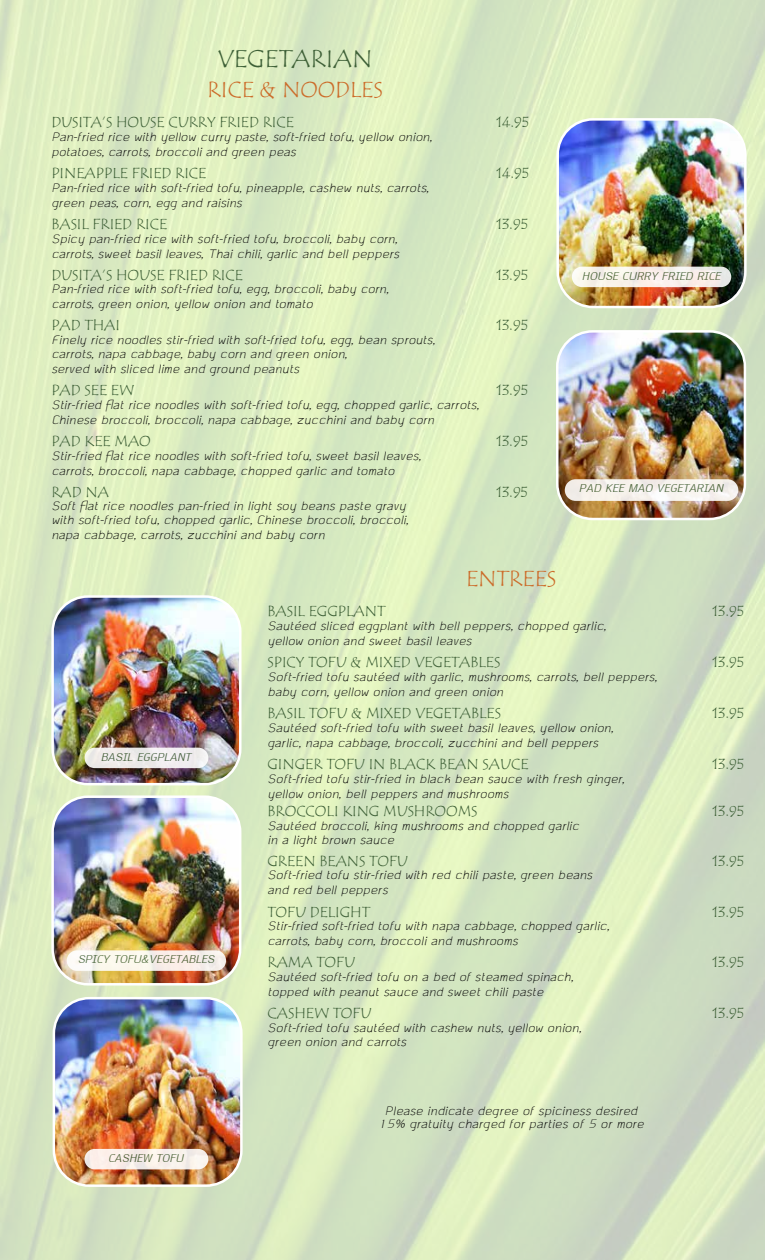
<style>
.page{position:relative;width:765px;height:1260px;background:#fff}
.page>*{position:absolute;margin:0;border:0;box-sizing:border-box;transform-origin:0 0}
.t1{font:25px "Tempus Sans ITC";color:#3d5f36}
.t2{font:22.5px "Tempus Sans ITC";color:#cc6b29}
.t3{font:italic 17.5px/15px "TH Ko Ho";color:#000}
.t4{font:italic 16.25px "TH Krub";color:#3d5f36}
.t5{font:15px "Tempus Sans ITC";color:#3d5f36}
</style>
<div class="page">
<img style="left:557px;top:331px;width:188px;height:188px">
<div style="left:556px;top:330px;width:190px;height:190px;border:2px solid #fff;border-radius:35px"></div>
<img style="left:558px;top:119px;width:187px;height:188px">
<div style="left:556px;top:118px;width:191px;height:190px;border:2px solid #fff;border-radius:35px"></div>
<img style="left:54px;top:998px;width:187px;height:188px">
<div style="left:53px;top:997px;width:190px;height:190px;border:2px solid #fff;border-radius:35px"></div>
<div style="left:84px;top:1149px;width:124px;height:20px;background:#f9efea;border-radius:10px"></div>
<div style="left:572px;top:267px;width:159px;height:20px;background:linear-gradient(to right,#fbf6ed,#f3eae8);border-radius:10px"></div>
<svg style="left:565px;top:479px;width:173px;height:22px;fill:#f6f2ec"></svg>
<img style="left:53px;top:597px;width:187px;height:187px">
<div style="left:51px;top:595px;width:191px;height:190px;border:2px solid #fff;border-radius:35px"></div>
<div style="left:85px;top:748px;width:123px;height:20px;background:#f0ecec;border-radius:10px"></div>
<img style="left:53px;top:797px;width:187px;height:187px">
<div style="left:51px;top:795px;width:190px;height:191px;border:2px solid #fff;border-radius:35px"></div>
<div style="left:67px;top:950px;width:159px;height:21px;background:linear-gradient(to right,#fdfcf4,#f6ebe6);border-radius:10px"></div>
<h1 class="t1" style="left:217px;top:43px;width:157px">VEGETARIAN</h1>
<p class="t2" style="left:207px;top:75px;width:177px">RICE &amp; NOODLES</p>
<p class="t5" style="left:51px;top:113px;width:244px">DUSITA’S HOUSE CURRY FRIED RICE</p>
<p class="t5" style="left:496px;top:113px;width:35px">14.95</p>
<p class="t3" style="left:51px;top:129px;width:382px">Pan-fried rice with yellow curry paste, soft-fried tofu, yellow onion, potatoes, carrots, broccoli and green peas</p>
<p class="t5" style="left:51px;top:163px;width:156px">PINEAPPLE FRIED RICE</p>
<p class="t5" style="left:496px;top:163px;width:35px">14.95</p>
<p class="t3" style="left:51px;top:180px;width:379px">Pan-fried rice with soft-fried tofu, pineapple, cashew nuts, carrots, green peas, corn, egg and raisins</p>
<p class="t5" style="left:51px;top:214px;width:117px">BASIL FRIED RICE</p>
<p class="t5" style="left:496px;top:214px;width:33px">13.95</p>
<p class="t3" style="left:51px;top:231px;width:349px">Spicy pan-fried rice with soft-fried tofu, broccoli, baby corn, carrots, sweet basil leaves, Thai chili, garlic and bell peppers</p>
<p class="t5" style="left:51px;top:265px;width:193px">DUSITA’S HOUSE FRIED RICE</p>
<p class="t5" style="left:496px;top:265px;width:33px">13.95</p>
<p class="t3" style="left:51px;top:282px;width:339px">Pan-fried rice with soft-fried tofu, egg, broccoli, baby corn, carrots, green onion, yellow onion and tomato</p>
<p class="t5" style="left:51px;top:316px;width:70px">PAD THAI</p>
<p class="t5" style="left:496px;top:316px;width:33px">13.95</p>
<p class="t3" style="left:51px;top:333px;width:385px;line-height:14.4px">Finely rice noodles stir-fried with soft-fried tofu, egg, bean sprouts, carrots, napa cabbage, baby corn and green onion,<br>served with sliced lime and ground peanuts</p>
<p class="t5" style="left:51px;top:381px;width:84px">PAD SEE EW</p>
<p class="t5" style="left:496px;top:381px;width:33px">13.95</p>
<p class="t3" style="left:51px;top:397px;width:429px">Stir-fried flat rice noodles with soft-fried tofu, egg, chopped garlic, carrots,<br>Chinese broccoli, broccoli, napa cabbage, zucchini and baby corn</p>
<p class="t5" style="left:51px;top:431px;width:101px">PAD KEE MAO</p>
<p class="t5" style="left:496px;top:431px;width:33px">13.95</p>
<p class="t3" style="left:51px;top:448px;width:371px">Stir-fried flat rice noodles with soft-fried tofu, sweet basil leaves, carrots, broccoli, napa cabbage, chopped garlic and tomato</p>
<p class="t5" style="left:51px;top:482px;width:59px">RAD NA</p>
<p class="t5" style="left:496px;top:482px;width:33px">13.95</p>
<p class="t3" style="left:51px;top:499px;width:359px;line-height:14.4px">Soft flat rice noodles pan-fried in light soy beans paste gravy with soft-fried tofu, chopped garlic, Chinese broccoli, broccoli, napa cabbage, carrots, zucchini and baby corn</p>
<p class="t2" style="left:466px;top:565px;width:92px">ENTREES</p>
<p class="t5" style="left:268px;top:602px;width:119px">BASIL EGGPLANT</p>
<p class="t5" style="left:713px;top:602px;width:33px">13.95</p>
<p class="t3" style="left:268px;top:619px;width:340px">Sautéed sliced eggplant with bell peppers, chopped garlic, yellow onion and sweet basil leaves</p>
<p class="t5" style="left:268px;top:653px;width:234px">SPICY TOFU &amp; MIXED VEGETABLES</p>
<p class="t5" style="left:713px;top:653px;width:33px">13.95</p>
<p class="t3" style="left:268px;top:670px;width:391px">Soft-fried tofu sautéed with garlic, mushrooms, carrots, bell peppers, baby corn, yellow onion and green onion</p>
<p class="t5" style="left:268px;top:704px;width:235px">BASIL TOFU &amp; MIXED VEGETABLES</p>
<p class="t5" style="left:713px;top:704px;width:33px">13.95</p>
<p class="t3" style="left:268px;top:720px;width:347px">Sautéed soft-fried tofu with sweet basil leaves, yellow onion, garlic, napa cabbage, broccoli, zucchini and bell peppers</p>
<p class="t5" style="left:268px;top:754px;width:263px">GINGER TOFU IN BLACK BEAN SAUCE</p>
<p class="t5" style="left:713px;top:754px;width:33px">13.95</p>
<p class="t3" style="left:268px;top:771px;width:358px">Soft-fried tofu stir-fried in black bean sauce with fresh ginger, yellow onion, bell peppers and mushrooms</p>
<p class="t5" style="left:268px;top:802px;width:212px">BROCCOLI KING MUSHROOMS</p>
<p class="t5" style="left:713px;top:802px;width:33px">13.95</p>
<p class="t3" style="left:268px;top:819px;width:313px;line-height:13.8px">Sautéed broccoli, king mushrooms and chopped garlic in a light brown sauce</p>
<p class="t5" style="left:268px;top:851px;width:142px">GREEN BEANS TOFU</p>
<p class="t5" style="left:713px;top:851px;width:33px">13.95</p>
<p class="t3" style="left:268px;top:868px;width:326px">Soft-fried tofu stir-fried with red chili paste, green beans and red bell peppers</p>
<p class="t5" style="left:268px;top:902px;width:104px">TOFU DELIGHT</p>
<p class="t5" style="left:713px;top:902px;width:33px">13.95</p>
<p class="t3" style="left:268px;top:919px;width:343px">Stir-fried soft-fried tofu with napa cabbage, chopped garlic, carrots, baby corn, broccoli and mushrooms</p>
<p class="t5" style="left:268px;top:953px;width:89px">RAMA TOFU</p>
<p class="t5" style="left:713px;top:953px;width:33px">13.95</p>
<p class="t3" style="left:268px;top:970px;width:307px">Sautéed soft-fried tofu on a bed of steamed spinach, topped with peanut sauce and sweet chili paste</p>
<p class="t5" style="left:268px;top:1004px;width:105px">CASHEW TOFU</p>
<p class="t5" style="left:713px;top:1004px;width:33px">13.95</p>
<p class="t3" style="left:268px;top:1021px;width:315px;line-height:13.8px">Soft-fried tofu sautéed with cashew nuts, yellow onion, green onion and carrots</p>
<p class="t4" style="left:582px;top:267px;width:140px">HOUSE CURRY FRIED RICE</p>
<p class="t4" style="left:579px;top:479px;width:146px">PAD KEE MAO VEGETARIAN</p>
<p class="t4" style="left:101px;top:748px;width:92px">BASIL EGGPLANT</p>
<p class="t4" style="left:78px;top:950px;width:138px">SPICY TOFU&amp;VEGETABLES</p>
<p class="t4" style="left:108px;top:1149px;width:77px">CASHEW TOFU</p>
<p class="t3" style="left:378px;top:1104px;width:267px;line-height:13.8px;text-align:center">Please indicate degree of spiciness desired<br>15% gratuity charged for parties of 5 or more</p>
</div>
